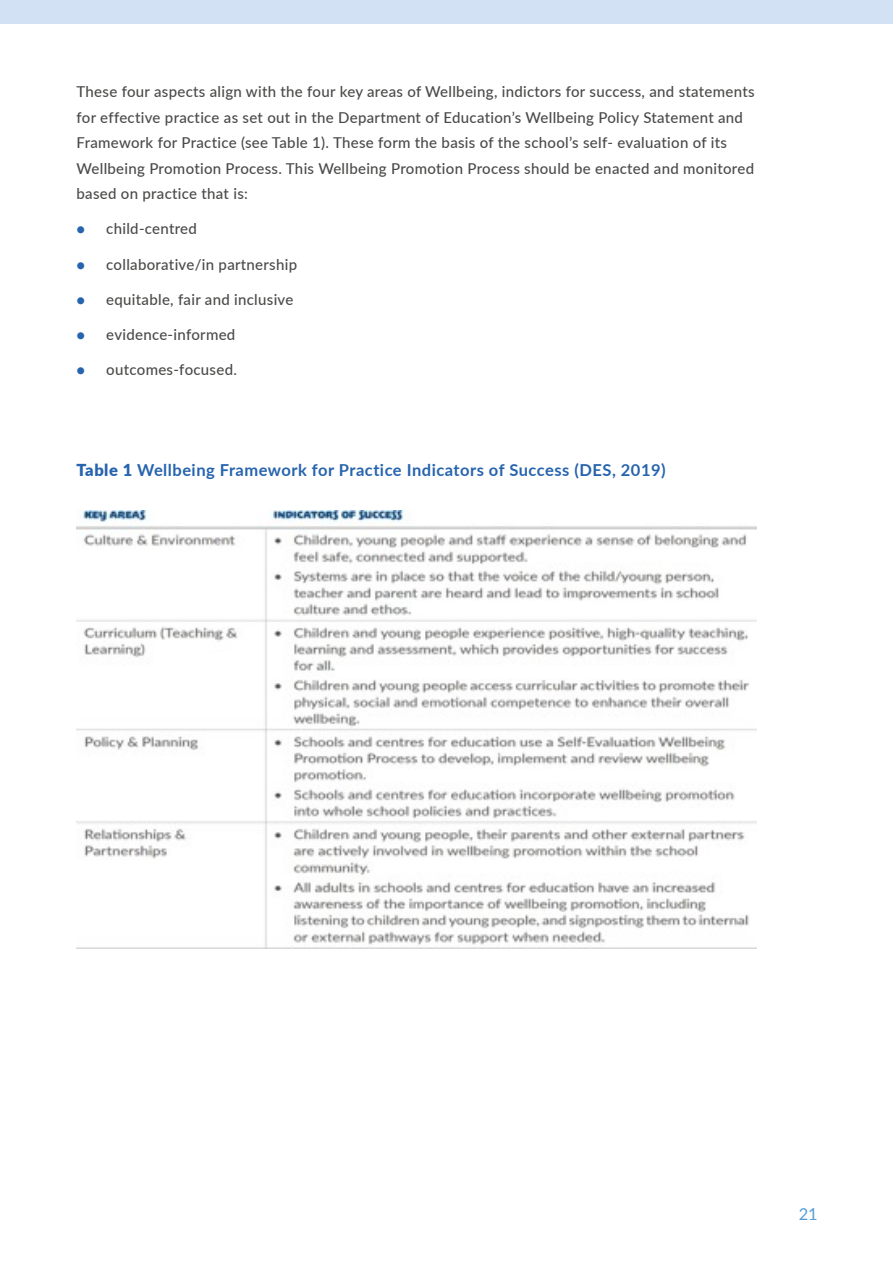
<style>
.page{position:relative;width:893px;height:1263px;background:#fff}
.page>*{position:absolute;margin:0;border:0;box-sizing:border-box;transform-origin:0 0}
.t1{font:700 16.5px "Lato";letter-spacing:.03em;color:#2764ae}
.t2{font:16.5px "Lato";color:#549fd7}
.Body{font:500 15px/25.5px "Lato";letter-spacing:.02em;color:#4a4a49}
.s1{font-weight:800;color:#2764ae}
.s2{font-weight:900}
</style>
<div class="page">
<div style="left:0;top:0;width:893px;height:24px;background:#d3e1f5"></div>
<img style="left:77px;top:510px;width:680px;height:438px">
<p class="Body" style="left:77px;top:78px;width:679px">These four aspects align with the four key areas of Wellbeing, indictors for success, and statements for effective practice as set out in the Department of Education’s Wellbeing Policy Statement and Framework for Practice (see Table 1). These form the basis of the school’s self- evaluation of its Wellbeing Promotion Process. This Wellbeing Promotion Process should be enacted and monitored based on practice that is:</p>
<p class="Body" style="left:77px;top:216px;width:122px"><span class="s1">•</span> child-centred</p>
<p class="Body" style="left:77px;top:251px;width:222px"><span class="s1">•</span> collaborative/in partnership</p>
<p class="Body" style="left:77px;top:286px;width:218px"><span class="s1">•</span> equitable, fair and inclusive</p>
<p class="Body" style="left:77px;top:321px;width:160px"><span class="s1">•</span> evidence-informed</p>
<p class="Body" style="left:77px;top:357px;width:162px"><span class="s1">•</span> outcomes-focused.</p>
<p class="t1" style="left:77px;top:458px;width:591px"><span class="s2">Table 1</span> Wellbeing Framework for Practice Indicators of Success (DES, 2019)</p>
<p class="t2" style="left:799px;top:1202px;width:21px">21</p>
</div>
